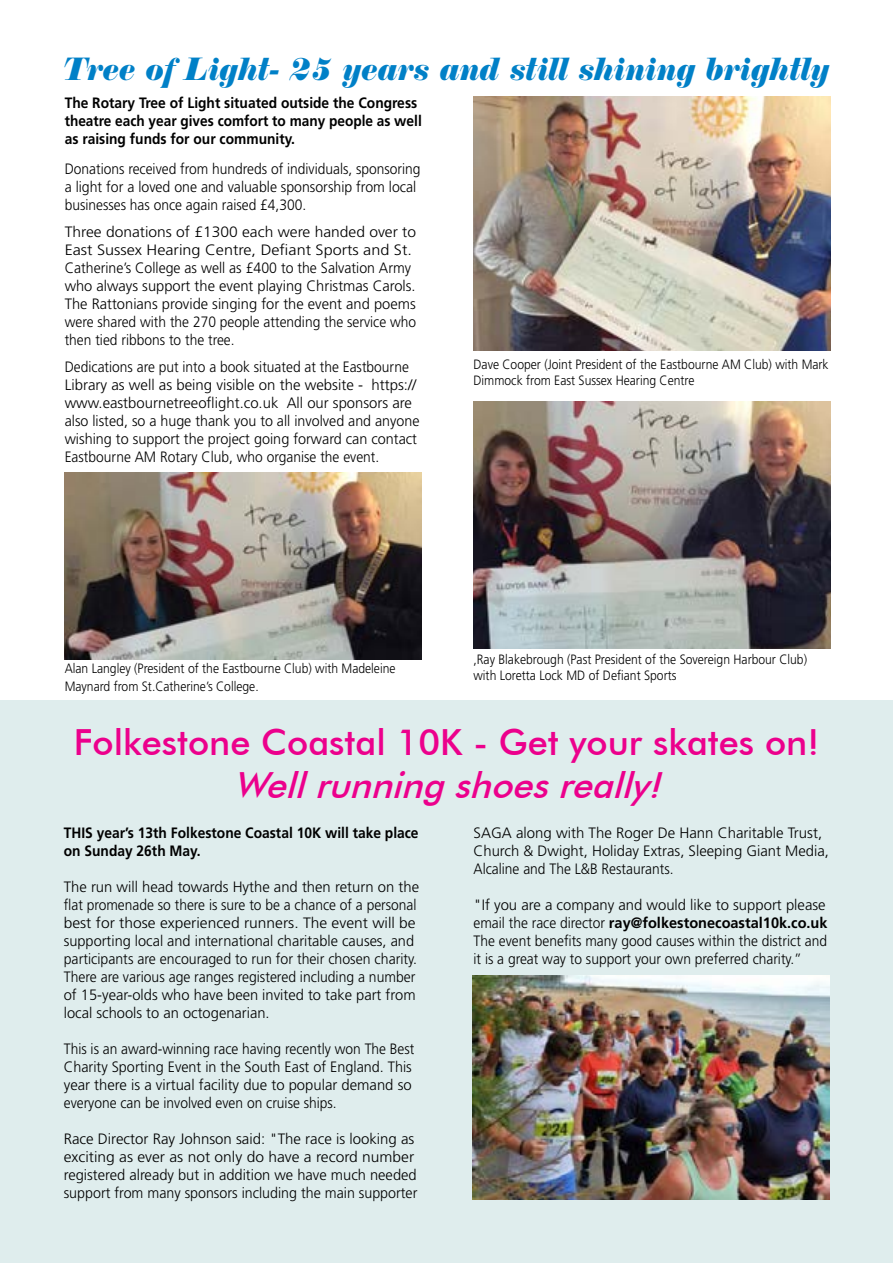
<style>
.page{position:relative;width:893px;height:1263px;background:#fff}
.page>*{position:absolute;margin:0;border:0;box-sizing:border-box;transform-origin:0 0}
.t1{font:500 36px "Futura BT";color:#ec008c}
.t2{font:italic 500 36px "Futura BT";color:#ec008c}
.t3{font:italic 31.5px "Normande BT";letter-spacing:-.01em;color:#0080c7;scale:.92 1}
.t4{font:300 15px/18px "Frutiger LT Std";color:#000}
.t5{font:300 15px/18px "Frutiger LT Std";color:#000;scale:.92 1}
.t6{font:300 15px/18px "Frutiger LT Std";color:#000;scale:1.04 1}
.t7{font:700 15px/18px "Frutiger LT Std";color:#000;scale:.92 1}
.t8{font:300 13.5px/16.2px "Frutiger LT Std";color:#000;scale:.9 1}
.s1{font-weight:700}
</style>
<div class="page">
<img style="left:65px;top:473px;width:357px;height:187px">
<img style="left:473px;top:402px;width:358px;height:246px">
<img style="left:473px;top:97px;width:358px;height:254px">
<div style="left:0;top:701px;width:893px;height:562px;background:#dfeded"></div>
<img style="left:473px;top:976px;width:357px;height:223px">
<h2 class="t3" style="left:63px;top:49px;width:835px">Tree of Light- 25 years and still shining brightly</h2>
<p class="t7" style="left:65px;top:94px;width:390px">The Rotary Tree of Light situated outside the Congress theatre each year gives comfort to many people as well as raising funds for our community.</p>
<p class="t5" style="left:65px;top:160px;width:388px">Donations received from hundreds of individuals, sponsoring a light for a loved one and valuable sponsorship from local businesses has once again raised £4,300.</p>
<p class="t6" style="left:65px;top:223px;width:339px">Three donations of £1300 each were handed over to East Sussex Hearing Centre, Defiant Sports and St.<br>Catherine’s College as well as £400 to the Salvation Army who always support the event playing Christmas Carols.<br>The Rattonians provide singing for the event and poems were shared with the 270 people attending the service who then tied ribbons to the tree.</p>
<p class="t5" style="left:65px;top:358px;width:387px">Dedications are put into a book situated at the Eastbourne Library as well as being visible on the website - https:// www.eastbournetreeoflight.co.uk All our sponsors are also listed, so a huge thank you to all involved and anyone wishing to support the project going forward can contact Eastbourne AM Rotary Club, who organise the event.</p>
<p class="t8" style="left:473px;top:356px;width:396px">Dave Cooper (Joint President of the Eastbourne AM Club) with Mark<br>Dimmock from East Sussex Hearing Centre</p>
<p class="t8" style="left:65px;top:660px;width:369px;line-height:18px">Alan Langley (President of the Eastbourne Club) with Madeleine<br>Maynard from St.Catherine’s College.</p>
<p class="t8" style="left:473px;top:651px;width:372px">,Ray Blakebrough (Past President of the Sovereign Harbour Club) with Loretta Lock MD of Defiant Sports</p>
<h1 class="t1" style="left:74px;top:720px;width:747px">Folkestone Coastal 10K - Get your skates on!</h1>
<h1 class="t2" style="left:233px;top:763px;width:440px">Wellrunningshoesreally!</h1>
<p class="t7" style="left:64px;top:824px;width:387px">THIS year’s 13th Folkestone Coastal 10K will take place on Sunday 26th May.</p>
<p class="t4" style="left:64px;top:878px;width:357px">The run will head towards Hythe and then return on the flat promenade so there is sure to be a chance of a personal best for those experienced runners. The event will be supporting local and international charitable causes, and participants are encouraged to run for their chosen charity.<br>There are various age ranges registered including a number of 15-year-olds who have been invited to take part from local schools to an octogenarian.</p>
<p class="t5" style="left:64px;top:1040px;width:383px">This is an award-winning race having recently won The Best Charity Sporting Event in the South East of England. This year there is a virtual facility due to popular demand so everyone can be involved even on cruise ships.</p>
<p class="t4" style="left:64px;top:1130px;width:355px">Race Director Ray Johnson said: "The race is looking as exciting as ever as not only do have a record number registered already but in addition we have much needed support from many sponsors including the main supporter</p>
<p class="t4" style="left:473px;top:824px;width:357px">SAGA along with The Roger De Hann Charitable Trust,<br>Church &amp; Dwight, Holiday Extras, Sleeping Giant Media,<br>Alcaline and The L&amp;B Restaurants.</p>
<p class="t4" style="left:473px;top:896px;width:356px">"If you are a company and would like to support please email the race director <span class="s1">ray@folkestonecoastal10k.co.uk </span>The event benefits many good causes within the district and it is a great way to support your own preferred charity.”</p>
</div>
